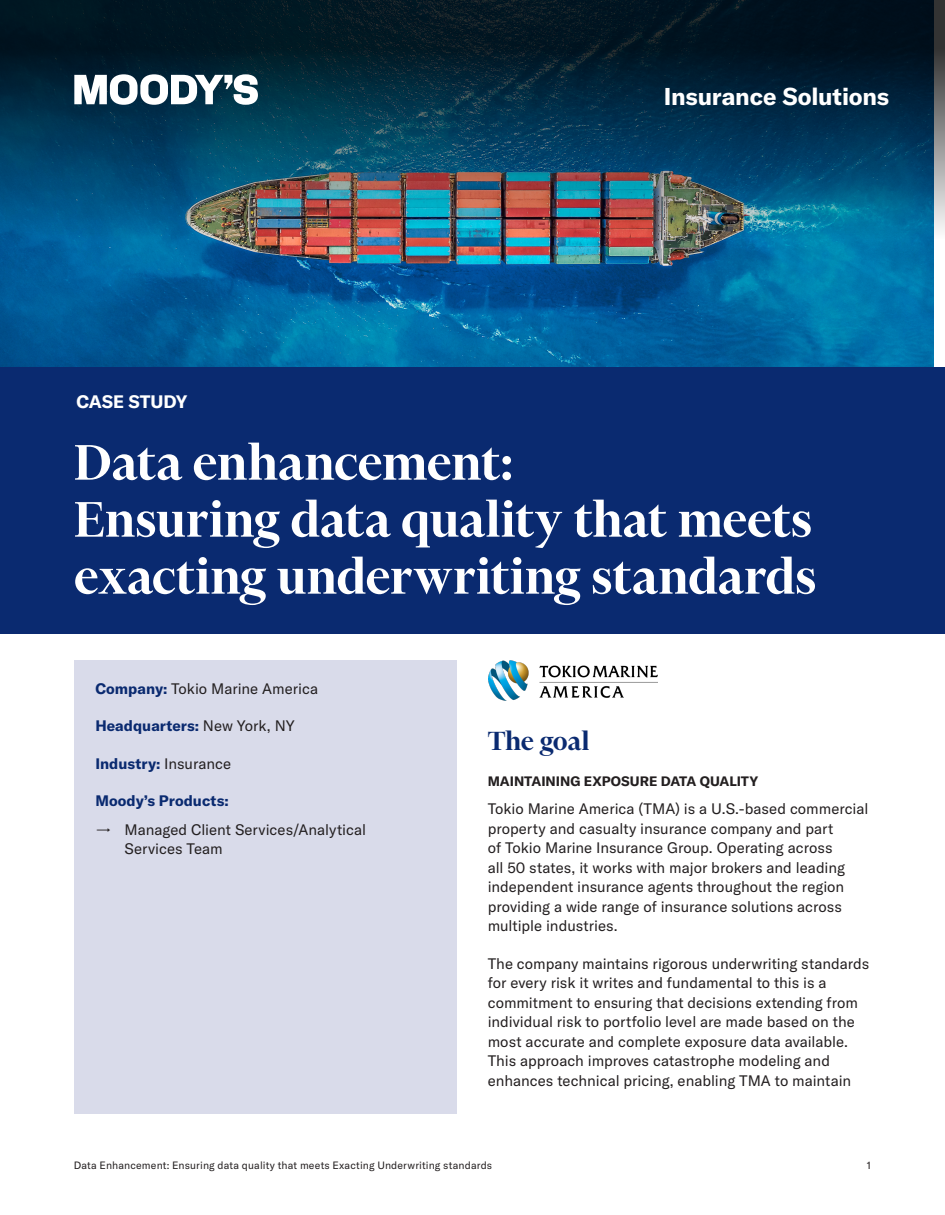
<style>
.page{position:relative;width:945px;height:1215px;background:#fff}
.page>*{position:absolute;margin:0;border:0;box-sizing:border-box;transform-origin:0 0}
.Headline_38_38{font:600 57px/57px "Financier Display";letter-spacing:.005em;color:#fff}
.Headline_20_20__Case_Study{font:600 30px "Financier Display";letter-spacing:.005em;color:#0a2a70}
.Eyebrow_16pt__Bold__Title_Case{font:700 24px "GT America";letter-spacing:-.005em;color:#fff}
.Subheadline_12_15{font:700 17.85px "GT America";letter-spacing:-.01em;color:#fff}
.Body_10_13{font:15px/19.5px "GT America";color:#231f20}
.Body_10_13-2{font:700 15px "GT America";letter-spacing:.005em;color:#0a2a70}
.Eyebrow_9_12{font:700 13.5px "GT America";color:#231f20}
.t1{font:10.5px "GT America";letter-spacing:.015em;color:#231f20}
.s1{font-weight:700;color:#0a2a70}
.s2{font-weight:400;color:#231f20}
</style>
<div class="page">
<div style="left:74px;top:661px;width:383px;height:453px;background:#d9dbea"></div>
<img style="left:0;top:238px;width:933px;height:129px">
<img style="left:0;top:0;width:945px;height:238px">
<svg style="left:74px;top:74px;width:184px;height:31px"></svg>
<div style="left:0;top:367px;width:945px;height:267px;background:#0a2a70"></div>
<img style="left:488px;top:661px;width:170px;height:40px">
<p class="Subheadline_12_15" style="left:76px;top:391px;width:112px">CASE STUDY</p>
<p class="Eyebrow_16pt__Bold__Title_Case" style="left:664px;top:81px;width:227px">Insurance Solutions</p>
<p class="Headline_38_38" style="left:74px;top:434px;width:743px">Data enhancement:<br>Ensuring data quality that meets exacting underwriting standards</p>
<p class="Body_10_13" style="left:95px;top:679px;width:224px"><span class="s1">Company:</span> Tokio Marine America</p>
<p class="Body_10_13-2" style="left:95px;top:716px;width:201px">Headquarters: <span class="s2">New York, NY</span></p>
<p class="Body_10_13-2" style="left:95px;top:754px;width:137px">Industry: <span class="s2">Insurance</span></p>
<p class="Body_10_13-2" style="left:95px;top:791px;width:135px">Moody’s Products:</p>
<p class="Body_10_13" style="left:125px;top:820px;width:243px;text-indent:-29px">→ Managed Client Services/Analytical<br>Services Team</p>
<p class="Headline_20_20__Case_Study" style="left:488px;top:725px;width:103px">The goal</p>
<p class="Eyebrow_9_12" style="left:488px;top:773px;width:272px">MAINTAINING EXPOSURE DATA QUALITY</p>
<p class="Body_10_13" style="left:488px;top:799px;width:382px">Tokio Marine America (TMA) is a U.S.-based commercial property and casualty insurance company and part<br>of Tokio Marine Insurance Group. Operating across<br>all 50 states, it works with major brokers and leading independent insurance agents throughout the region providing a wide range of insurance solutions across multiple industries.</p>
<p class="Body_10_13" style="left:488px;top:954px;width:383px">The company maintains rigorous underwriting standards for every risk it writes and fundamental to this is a commitment to ensuring that decisions extending from individual risk to portfolio level are made based on the most accurate and complete exposure data available.<br>This approach improves catastrophe modeling and enhances technical pricing, enabling TMA to maintain</p>
<p class="t1" style="left:74px;top:1159px;width:420px">Data Enhancement: Ensuring data quality that meets Exacting Underwriting standards</p>
<p class="t1" style="left:867px;top:1159px;width:6px">1</p>
</div>
